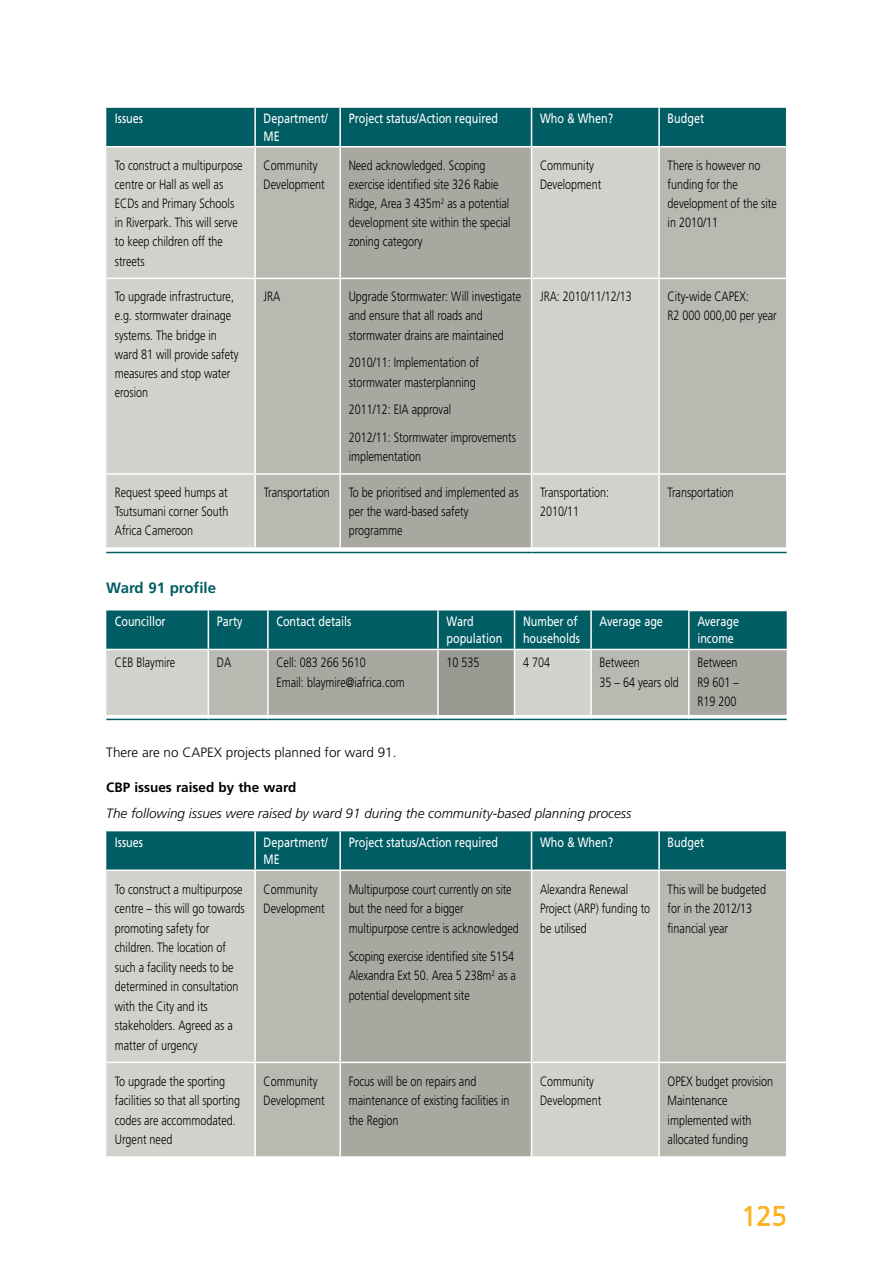
<style>
.page{position:relative;width:893px;height:1263px;background:#fff}
.page>*{position:absolute;margin:0;border:0;box-sizing:border-box;transform-origin:0 0}
.t1{font:300 27px "Frutiger";color:#fcaf17}
.t2{font:700 15px "Frutiger";color:#005d63}
.t3{font:300 13.5px/19.5px "Frutiger";color:#000;scale:.8 1}
.t4{font:13.5px/17.5px "Frutiger";color:#fff;scale:.8 1}
.t5{font:italic 300 13.5px/25.2px "Frutiger";color:#000}
.t6{font:300 13.5px "Frutiger";color:#000}
.s1{font-weight:700;font-style:normal}
</style>
<div class="page">
<svg style="left:745px;top:1206px;width:6px;height:20px"></svg>
<svg style="left:758px;top:1206px;width:27px;height:20px"></svg>
<div style="left:106px;top:108px;width:552px;height:38px;background:#005d63"></div>
<div style="left:659px;top:107px;width:127px;height:40px;background:#005d63"></div>
<div style="left:106px;top:147px;width:148px;height:400px;background:#d2d2cc"></div>
<svg style="left:256px;top:147px;width:530px;height:400px;background:#c1c2bb"></svg>
<div style="left:341px;top:147px;width:190px;height:400px;background:#a8a8a0"></div>
<hr style="left:254px;top:108px;width:2px;height:38px;background:#fff">
<hr style="left:339px;top:108px;width:2px;height:38px;background:#fff">
<hr style="left:531px;top:108px;width:1px;height:38px;background:#fff">
<hr style="left:659px;top:106px;width:127px;height:2px;background:#fff">
<hr style="left:658px;top:108px;width:2px;height:38px;background:#fff">
<hr style="left:339px;top:147px;width:2px;height:131px;background:#fff">
<hr style="left:531px;top:147px;width:1px;height:131px;background:#fff">
<hr style="left:658px;top:147px;width:2px;height:131px;background:#fff">
<hr style="left:339px;top:279px;width:2px;height:194px;background:#fff">
<hr style="left:531px;top:279px;width:1px;height:194px;background:#fff">
<hr style="left:658px;top:279px;width:2px;height:194px;background:#fff">
<hr style="left:339px;top:475px;width:2px;height:72px;background:#fff">
<hr style="left:531px;top:475px;width:1px;height:72px;background:#fff">
<hr style="left:658px;top:475px;width:2px;height:72px;background:#fff">
<hr style="left:659px;top:146px;width:127px;height:1px;background:#fff">
<hr style="left:106px;top:278px;width:149px;height:1px;background:#fff">
<hr style="left:255px;top:278px;width:85px;height:1px;background:#fff">
<hr style="left:340px;top:278px;width:191px;height:1px;background:#fff">
<hr style="left:531px;top:278px;width:128px;height:1px;background:#fff">
<hr style="left:659px;top:278px;width:127px;height:1px;background:#fff">
<hr style="left:106px;top:473px;width:149px;height:2px;background:#fff">
<hr style="left:255px;top:473px;width:85px;height:2px;background:#fff">
<hr style="left:340px;top:473px;width:191px;height:2px;background:#fff">
<hr style="left:531px;top:473px;width:128px;height:2px;background:#fff">
<hr style="left:659px;top:473px;width:127px;height:2px;background:#fff">
<hr style="left:106px;top:552px;width:149px;height:1px;background:#005d63">
<hr style="left:255px;top:552px;width:85px;height:1px;background:#005d63">
<hr style="left:340px;top:552px;width:191px;height:1px;background:#005d63">
<hr style="left:531px;top:552px;width:128px;height:1px;background:#005d63">
<hr style="left:659px;top:552px;width:128px;height:1px;background:#005d63">
<hr style="left:106px;top:719px;width:102px;height:1px;background:#005d63">
<hr style="left:208px;top:719px;width:60px;height:1px;background:#005d63">
<hr style="left:268px;top:719px;width:170px;height:1px;background:#005d63">
<hr style="left:438px;top:719px;width:76px;height:1px;background:#005d63">
<hr style="left:514px;top:719px;width:77px;height:1px;background:#005d63">
<hr style="left:591px;top:719px;width:98px;height:1px;background:#005d63">
<svg style="left:106px;top:610px;width:681px;height:109px;background:#7b9b99"></svg>
<hr style="left:689px;top:719px;width:98px;height:1px;background:#005d63">
<div style="left:106px;top:831px;width:552px;height:38px;background:#005d63"></div>
<div style="left:659px;top:831px;width:127px;height:39px;background:#005d63"></div>
<div style="left:106px;top:871px;width:148px;height:285px;background:#d2d2cc"></div>
<svg style="left:256px;top:871px;width:530px;height:285px;background:#c1c2bb"></svg>
<div style="left:341px;top:871px;width:190px;height:285px;background:#a8a8a0"></div>
<hr style="left:254px;top:831px;width:2px;height:38px;background:#fff">
<hr style="left:339px;top:831px;width:2px;height:38px;background:#fff">
<hr style="left:531px;top:831px;width:1px;height:38px;background:#fff">
<hr style="left:658px;top:831px;width:2px;height:38px;background:#fff">
<hr style="left:339px;top:871px;width:2px;height:191px;background:#fff">
<hr style="left:531px;top:871px;width:1px;height:191px;background:#fff">
<hr style="left:658px;top:871px;width:2px;height:191px;background:#fff">
<hr style="left:106px;top:1062px;width:149px;height:1px;background:#fff">
<hr style="left:255px;top:1062px;width:85px;height:1px;background:#fff">
<hr style="left:340px;top:1062px;width:191px;height:1px;background:#fff">
<hr style="left:339px;top:1063px;width:2px;height:93px;background:#fff">
<hr style="left:531px;top:1062px;width:128px;height:1px;background:#fff">
<hr style="left:531px;top:1063px;width:1px;height:93px;background:#fff">
<hr style="left:659px;top:1062px;width:127px;height:1px;background:#fff">
<hr style="left:658px;top:1063px;width:2px;height:93px;background:#fff">
<hr style="left:659px;top:869px;width:127px;height:2px;background:#fff">
<p class="t4" style="left:115px;top:110px;width:37px">Issues</p>
<p class="t4" style="left:264px;top:110px;width:82px">Department/<br>ME</p>
<p class="t4" style="left:349px;top:110px;width:188px">Project status/Action required</p>
<p class="t4" style="left:540px;top:110px;width:93px">Who &amp; When?</p>
<p class="t4" style="left:668px;top:110px;width:47px">Budget</p>
<p class="t3" style="left:115px;top:155px;width:161px">To construct a multipurpose centre or Hall as well as<br>ECDs and Primary Schools in Riverpark. This will serve to keep children off the streets</p>
<p class="t3" style="left:264px;top:155px;width:78px">Community<br>Development</p>
<p class="t3" style="left:349px;top:155px;width:204px">Need acknowledged. Scoping exercise identified site 326 Rabie<br>Ridge, Area 3 435m<sup>2</sup> as a potential development site within the special zoning category</p>
<p class="t3" style="left:540px;top:155px;width:78px">Community<br>Development</p>
<p class="t3" style="left:668px;top:155px;width:138px">There is however no funding for the development of the site in 2010/11</p>
<p class="t3" style="left:115px;top:287px;width:156px">To upgrade infrastructure, e.g. stormwater drainage systems. The bridge in ward 81 will provide safety measures and stop water erosion</p>
<p class="t3" style="left:264px;top:287px;width:23px">JRA</p>
<p class="t3" style="left:349px;top:287px;width:217px">Upgrade Stormwater: Will investigate and ensure that all roads and stormwater drains are maintained</p>
<p class="t3" style="left:540px;top:287px;width:116px">JRA: 2010/11/12/13</p>
<p class="t3" style="left:668px;top:287px;width:138px">City-wide CAPEX:<br>R2 000 000,00 per year</p>
<p class="t3" style="left:349px;top:353px;width:164px">2010/11: Implementation of stormwater masterplanning</p>
<p class="t3" style="left:349px;top:396px;width:211px;line-height:27.8px">2011/12: EIA approval<br>2012/11: Stormwater improvements</p>
<p class="t3" style="left:349px;top:447px;width:92px">implementation</p>
<p class="t3" style="left:115px;top:482px;width:144px;text-align:justify">Request speed humps at Tsutsumani corner South Africa Cameroon</p>
<p class="t3" style="left:264px;top:482px;width:84px">Transportation</p>
<p class="t3" style="left:349px;top:482px;width:214px">To be prioritised and implemented as per the ward-based safety programme</p>
<p class="t3" style="left:540px;top:482px;width:88px">Transportation:<br>2010/11</p>
<p class="t3" style="left:668px;top:482px;width:84px">Transportation</p>
<p class="t2" style="left:106px;top:579px;width:111px">Ward 91 profile</p>
<p class="t4" style="left:115px;top:612px;width:65px">Councillor</p>
<p class="t4" style="left:217px;top:612px;width:34px">Party</p>
<p class="t4" style="left:276px;top:612px;width:95px">Contact details</p>
<p class="t4" style="left:446px;top:612px;width:71px">Ward population</p>
<p class="t4" style="left:523px;top:612px;width:73px">Number of households</p>
<p class="t4" style="left:600px;top:612px;width:81px">Average age</p>
<p class="t4" style="left:697px;top:612px;width:54px">Average income</p>
<p class="t3" style="left:115px;top:653px;width:77px">CEB Blaymire</p>
<p class="t3" style="left:217px;top:653px;width:20px">DA</p>
<p class="t3" style="left:276px;top:653px;width:162px">Cell: 083 266 5610<br>Email: blaymire@iafrica.com</p>
<p class="t3" style="left:446px;top:653px;width:43px">10 535</p>
<p class="t3" style="left:523px;top:653px;width:35px">4 704</p>
<p class="t3" style="left:600px;top:653px;width:101px">Between<br>35 – 64 years old</p>
<p class="t3" style="left:697px;top:653px;width:53px;text-align:justify">Between R9 601 – R19 200</p>
<p class="t6" style="left:106px;top:744px;width:292px">There are no CAPEX projects planned for ward 91.</p>
<p class="t5" style="left:106px;top:775px;width:527px"><span class="s1">CBP issues raised by the ward<br></span>The following issues were raised by ward 91 during the community-based planning process</p>
<p class="t4" style="left:115px;top:833px;width:37px">Issues</p>
<p class="t4" style="left:264px;top:833px;width:82px">Department/<br>ME</p>
<p class="t4" style="left:349px;top:833px;width:188px">Project status/Action required</p>
<p class="t4" style="left:540px;top:833px;width:93px">Who &amp; When?</p>
<p class="t4" style="left:668px;top:833px;width:47px">Budget</p>
<p class="t3" style="left:115px;top:879px;width:164px">To construct a multipurpose centre – this will go towards promoting safety for children. The location of such a facility needs to be determined in consultation with the City and its stakeholders. Agreed as a matter of urgency</p>
<p class="t3" style="left:264px;top:879px;width:78px">Community<br>Development</p>
<p class="t3" style="left:349px;top:879px;width:214px">Multipurpose court currently on site but the need for a bigger multipurpose centre is acknowledged</p>
<p class="t3" style="left:540px;top:879px;width:139px">Alexandra Renewal<br>Project (ARP) funding to be utilised</p>
<p class="t3" style="left:668px;top:879px;width:125px">This will be budgeted for in the 2012/13 financial year</p>
<p class="t3" style="left:349px;top:946px;width:210px">Scoping exercise identified site 5154<br>Alexandra Ext 50. Area 5 238m<sup>2</sup> as a potential development site</p>
<p class="t3" style="left:115px;top:1071px;width:158px">To upgrade the sporting facilities so that all sporting codes are accommodated.<br>Urgent need</p>
<p class="t3" style="left:264px;top:1071px;width:78px">Community<br>Development</p>
<p class="t3" style="left:349px;top:1071px;width:202px">Focus will be on repairs and maintenance of existing facilities in the Region</p>
<p class="t3" style="left:540px;top:1071px;width:78px">Community<br>Development</p>
<p class="t3" style="left:668px;top:1071px;width:133px">OPEX budget provision<br>Maintenance implemented with allocated funding</p>
<p class="t1" style="left:742px;top:1201px;width:47px">125</p>
</div>
